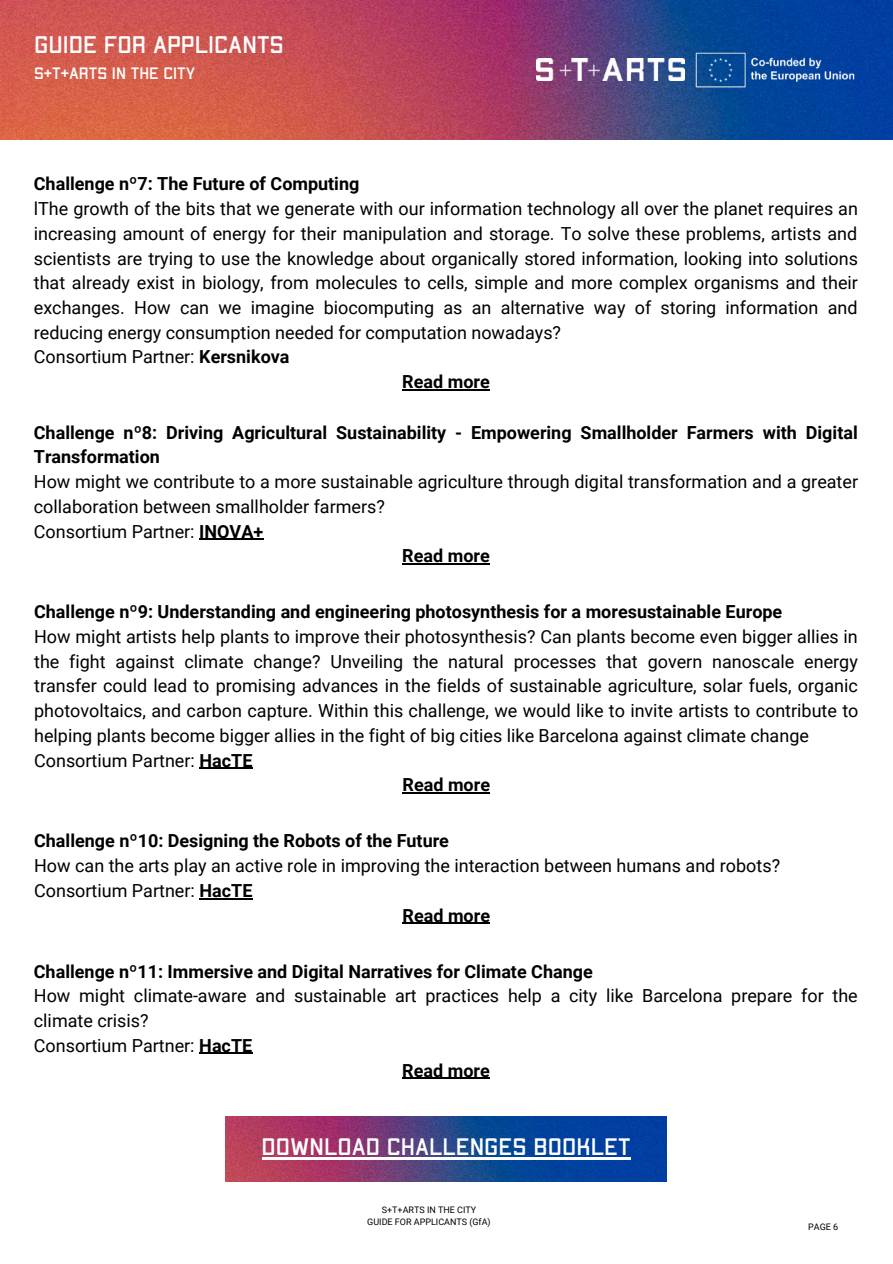
<style>
.page{position:relative;width:893px;height:1264px;background:#fff}
.page>*{position:absolute;margin:0;border:0;box-sizing:border-box;transform-origin:0 0}
.t1{font:24px "Apex Mk 2";color:#fff}
.t2{font:23.85px "Apex Mk 2";color:#fff}
.t3{font:18px "Roboto";color:#000}
.t4{font:700 18px/24.8px "Roboto";color:#000}
.t5{font:16.5px "Apex Mk 2";color:#fff}
.t6{font:9px/12px "Roboto";color:#000;text-align:center}
.s1{font-weight:700}
</style>
<div class="page">
<img style="left:0;top:0;width:892px;height:139px">
<hr style="left:402px;top:389px;width:88px;height:1px;background:#000">
<hr style="left:199px;top:538px;width:64px;height:2px;background:#000">
<hr style="left:402px;top:563px;width:88px;height:1px;background:#000">
<hr style="left:199px;top:767px;width:53px;height:2px;background:#000">
<hr style="left:402px;top:792px;width:88px;height:1px;background:#000">
<hr style="left:199px;top:898px;width:53px;height:1px;background:#000">
<hr style="left:402px;top:922px;width:88px;height:1px;background:#000">
<hr style="left:199px;top:1052px;width:53px;height:1px;background:#000">
<hr style="left:402px;top:1077px;width:88px;height:1px;background:#000">
<img style="left:536px;top:58px;width:148px;height:23px">
<img style="left:694px;top:51px;width:166px;height:37px">
<img style="left:225px;top:1116px;width:441px;height:65px">
<hr style="left:261px;top:1157px;width:369px;height:2px;background:#fff">
<h1 class="t1" style="left:34px;top:34px;width:251px">GUIDE FOR APPLICANTS</h1>
<p class="t5" style="left:34px;top:66px;width:163px">S+T+ARTS IN THE CITY</p>
<p class="t4" style="left:34px;top:172px;width:327px">Challenge nº7: The Future of Computing</p>
<p class="t3" style="left:34px;top:198px;width:825px">lThe growth of the bits that we generate with our information technology all over the planet requires an</p>
<p class="t3" style="left:34px;top:223px;width:824px">increasing amount of energy for their manipulation and storage. To solve these problems, artists and</p>
<p class="t3" style="left:34px;top:248px;width:825px">scientists are trying to use the knowledge about organically stored information, looking into solutions</p>
<p class="t3" style="left:34px;top:272px;width:825px">that already exist in biology, from molecules to cells, simple and more complex organisms and their</p>
<p class="t3" style="left:34px;top:297px;width:825px">exchanges. How can we imagine biocomputing as an alternative way of storing information and</p>
<p class="t3" style="left:34px;top:322px;width:528px">reducing energy consumption needed for computation nowadays?</p>
<p class="t3" style="left:34px;top:347px;width:257px">Consortium Partner: <span class="s1">Kersnikova</span></p>
<p class="t4" style="left:402px;top:369px;width:89px">Read more</p>
<p class="t4" style="left:34px;top:420px;width:825px">Challenge nº8: Driving Agricultural Sustainability - Empowering Smallholder Farmers with Digital<br>Transformation</p>
<p class="t3" style="left:34px;top:471px;width:825px">How might we contribute to a more sustainable agriculture through digital transformation and a greater</p>
<p class="t3" style="left:34px;top:496px;width:352px">collaboration between smallholder farmers?</p>
<p class="t3" style="left:34px;top:521px;width:231px">Consortium Partner: <span class="s1">INOVA+</span></p>
<p class="t4" style="left:402px;top:543px;width:89px">Read more</p>
<p class="t4" style="left:34px;top:599px;width:749px">Challenge nº9: Understanding and engineering photosynthesis for a moresustainable Europe</p>
<p class="t3" style="left:34px;top:626px;width:825px">How might artists help plants to improve their photosynthesis? Can plants become even bigger allies in</p>
<p class="t3" style="left:34px;top:651px;width:825px">the fight against climate change? Unveiling the natural processes that govern nanoscale energy</p>
<p class="t3" style="left:34px;top:675px;width:825px">transfer could lead to promising advances in the fields of sustainable agriculture, solar fuels, organic</p>
<p class="t3" style="left:34px;top:700px;width:825px">photovoltaics, and carbon capture. Within this challenge, we would like to invite artists to contribute to</p>
<p class="t3" style="left:34px;top:725px;width:776px">helping plants become bigger allies in the fight of big cities like Barcelona against climate change</p>
<p class="t3" style="left:34px;top:750px;width:220px">Consortium Partner: <span class="s1">HacTE</span></p>
<p class="t4" style="left:402px;top:772px;width:89px">Read more</p>
<p class="t4" style="left:34px;top:828px;width:416px">Challenge nº10: Designing the Robots of the Future</p>
<p class="t3" style="left:34px;top:855px;width:747px">How can the arts play an active role in improving the interaction between humans and robots?</p>
<p class="t3" style="left:34px;top:880px;width:220px">Consortium Partner: <span class="s1">HacTE</span></p>
<p class="t4" style="left:402px;top:903px;width:89px">Read more</p>
<p class="t4" style="left:34px;top:959px;width:560px">Challenge nº11: Immersive and Digital Narratives for Climate Change</p>
<p class="t3" style="left:34px;top:985px;width:825px">How might climate-aware and sustainable art practices help a city like Barcelona prepare for the</p>
<p class="t3" style="left:34px;top:1010px;width:116px">climate crisis?</p>
<p class="t3" style="left:34px;top:1035px;width:220px">Consortium Partner: <span class="s1">HacTE</span></p>
<p class="t4" style="left:402px;top:1057px;width:89px">Read more</p>
<h2 class="t2" style="left:261px;top:1135px;width:370px">DOWNLOAD CHALLENGES BOOKLET</h2>
<p class="t6" style="left:367px;top:1203px;width:125px">S+T+ARTS IN THE CITY<br>GUIDE FOR APPLICANTS (GfA)</p>
<p class="t6" style="left:808px;top:1220px;width:32px">PAGE 6</p>
</div>
